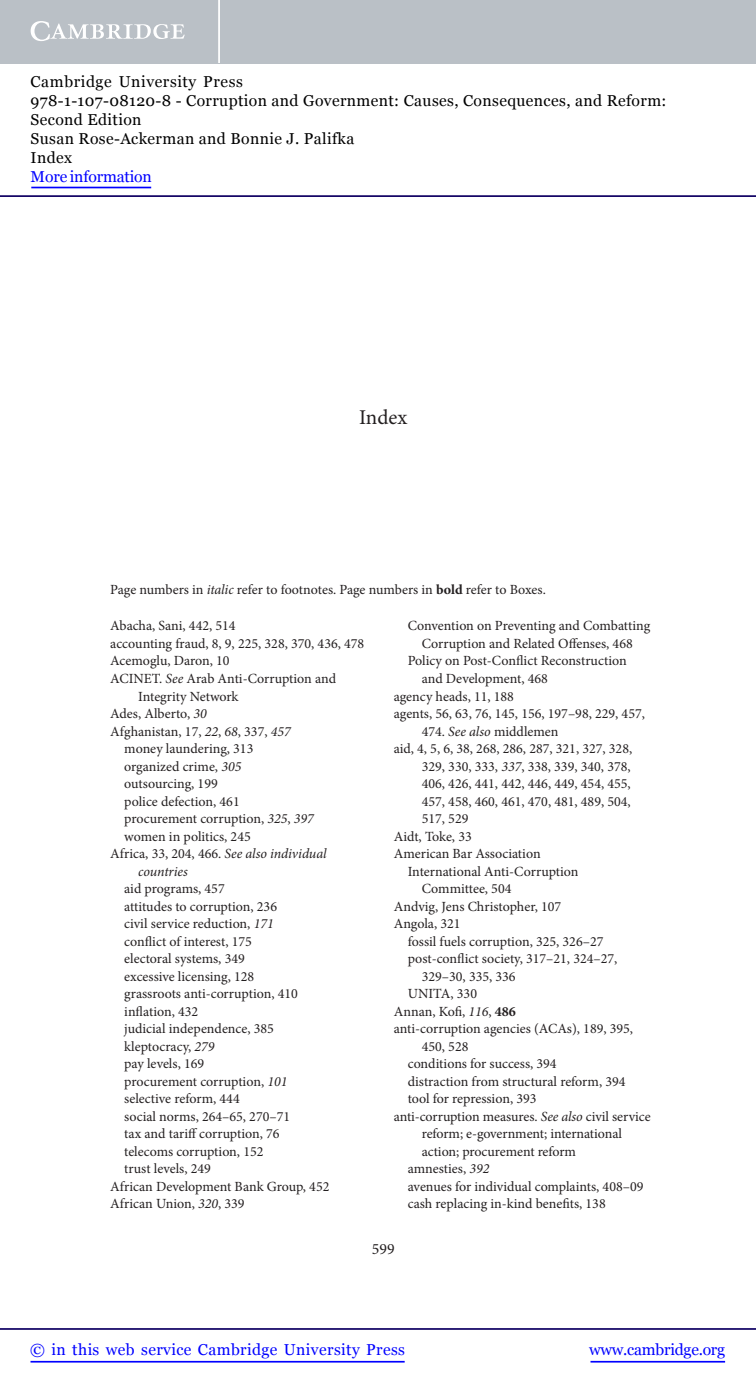
<style>
.page{position:relative;width:756px;height:1388px;background:#fff}
.page>*{position:absolute;margin:0;border:0;box-sizing:border-box;transform-origin:0 0}
.t1{font:21px "Minion Pro";color:#231f20}
.t2{font:15.75px/18.9px "Georgia";letter-spacing:.025em;color:#000}
.t3{font:15.75px "Georgia";letter-spacing:.025em;color:#00f}
.t4{font:15.75px "Georgia";letter-spacing:-.015em;color:#00f}
.t5{font:15.75px "Georgia";letter-spacing:-.01em;color:#00f}
.t6{font:15.75px "Minion Pro";color:#231f20}
.t7{font:14px "Minion Pro";color:#231f20}
.t8{font:italic 14px "Minion Pro";letter-spacing:-.01em;color:#231f20}
.s1{font-style:italic}
.s2{font-weight:700}
</style>
<div class="page">
<hr style="left:591px;top:1361px;width:134px;height:1px;background:#00f">
<hr style="left:0;top:1328px;width:756px;height:2px;background:#150666">
<hr style="left:31px;top:1361px;width:374px;height:1px;background:#00f">
<div style="left:0;top:0;width:756px;height:63px;background:#bac0c6"></div>
<svg style="left:31px;top:21px;width:154px;height:20px"></svg>
<hr style="left:218px;top:0;width:2px;height:63px;background:#fff">
<hr style="left:0;top:195px;width:756px;height:2px;background:#150666">
<hr style="left:31px;top:187px;width:120px;height:1px;background:#00f">
<p class="t2" style="left:31px;top:73px;width:637px">Cambridge University Press<br>978-1-107-08120-8 - Corruption and Government: Causes, Consequences, and Reform:<br>Second Edition<br>Susan Rose-Ackerman and Bonnie J. Palifka<br>Index</p>
<p class="t5" style="left:31px;top:167px;width:123px">More information</p>
<h1 class="t1" style="left:359px;top:409px;width:50px">Index</h1>
<p class="t7" style="left:110px;top:584px;width:437px">Page numbers in <span class="s1">italic</span> refer to footnotes. Page numbers in <span class="s2">bold</span> refer to Boxes.</p>
<p class="t7" style="left:110px;top:620px;width:127px">Abacha, Sani, 442 , 514</p>
<p class="t7" style="left:110px;top:638px;width:256px">accounting fraud, 8 , 9 , 225 , 328 , 370 , 436 , 478</p>
<p class="t7" style="left:110px;top:655px;width:121px">Acemoglu, Daron, 10</p>
<p class="t7" style="left:110px;top:673px;width:227px">ACINET. <span class="s1">See</span> Arab Anti-Corruption and</p>
<p class="t7" style="left:138px;top:690px;width:102px">Integrity Network</p>
<p class="t7" style="left:110px;top:708px;width:98px">Ades, Alberto, <span class="s1">30</span></p>
<p class="t7" style="left:110px;top:725px;width:182px">Afghanistan, 17 , <span class="s1">22</span> , <span class="s1">68</span> , 337 , <span class="s1">457</span></p>
<p class="t7" style="left:124px;top:743px;width:131px">money laundering, 313</p>
<p class="t7" style="left:124px;top:760px;width:119px">organized crime, <span class="s1">305</span></p>
<p class="t7" style="left:124px;top:778px;width:95px">outsourcing, 199</p>
<p class="t7" style="left:124px;top:795px;width:117px">police defection, 461</p>
<p class="t7" style="left:124px;top:813px;width:191px">procurement corruption, <span class="s1">325</span> , <span class="s1">397</span></p>
<p class="t7" style="left:124px;top:830px;width:128px">women in politics, 245</p>
<p class="t7" style="left:110px;top:848px;width:218px">Africa, 33 , 204 , 466 . <span class="s1">See also individual</span></p>
<p class="t8" style="left:138px;top:865px;width:51px">countries</p>
<p class="t7" style="left:124px;top:883px;width:102px">aid programs, 457</p>
<p class="t7" style="left:124px;top:900px;width:154px">attitudes to corruption, 236</p>
<p class="t7" style="left:124px;top:918px;width:151px">civil service reduction, <span class="s1">171</span></p>
<p class="t7" style="left:124px;top:935px;width:129px">conflict of interest, 175</p>
<p class="t7" style="left:124px;top:953px;width:122px">electoral systems, 349</p>
<p class="t7" style="left:124px;top:970px;width:131px">excessive licensing, 128</p>
<p class="t7" style="left:124px;top:988px;width:175px">grassroots anti-corruption, 410</p>
<p class="t7" style="left:124px;top:1005px;width:76px">inflation, 432</p>
<p class="t7" style="left:124px;top:1023px;width:151px">judicial independence, 385</p>
<p class="t7" style="left:124px;top:1040px;width:92px">kleptocracy, <span class="s1">279</span></p>
<p class="t7" style="left:124px;top:1058px;width:81px">pay levels, 169</p>
<p class="t7" style="left:124px;top:1075px;width:165px">procurement corruption, <span class="s1">101</span></p>
<p class="t7" style="left:124px;top:1093px;width:117px">selective reform, 444</p>
<p class="t7" style="left:124px;top:1110px;width:167px">social norms, 264 – 65 , 270 – 71</p>
<p class="t7" style="left:124px;top:1128px;width:157px">tax and tariff corruption, 76</p>
<p class="t7" style="left:124px;top:1145px;width:141px">telecoms corruption, 152</p>
<p class="t7" style="left:124px;top:1163px;width:88px">trust levels, 249</p>
<p class="t7" style="left:110px;top:1180px;width:221px">African Development Bank Group, 452</p>
<p class="t7" style="left:110px;top:1198px;width:136px">African Union, <span class="s1">320</span> , 339</p>
<p class="t7" style="left:408px;top:620px;width:244px">Convention on Preventing and Combatting</p>
<p class="t7" style="left:422px;top:638px;width:213px">Corruption and Related Offenses, 468</p>
<p class="t7" style="left:408px;top:655px;width:221px">Policy on Post-Conflict Reconstruction</p>
<p class="t7" style="left:422px;top:673px;width:128px">and Development, 468</p>
<p class="t7" style="left:394px;top:690px;width:122px">agency heads, 11 , 188</p>
<p class="t7" style="left:394px;top:708px;width:253px">agents, 56 , 63 , 76 , 145 , 156 , 197 – 98 , 229 , 457 ,</p>
<p class="t7" style="left:422px;top:725px;width:138px">474 . <span class="s1">See also</span> middlemen</p>
<p class="t7" style="left:394px;top:743px;width:240px">aid, 4 , 5 , 6 , 38 , 268 , 286 , 287 , 321 , 327 , 328 ,</p>
<p class="t7" style="left:422px;top:760px;width:210px">329 , 330 , 333 , <span class="s1">337</span> , 338 , 339 , 340 , 378 ,</p>
<p class="t7" style="left:422px;top:778px;width:211px">406 , 426 , 441 , 442 , 446 , 449 , 454 , 455 ,</p>
<p class="t7" style="left:422px;top:795px;width:211px">457 , 458 , 460 , 461 , 470 , 481 , 489 , 504 ,</p>
<p class="t7" style="left:422px;top:813px;width:48px">517 , 529</p>
<p class="t7" style="left:394px;top:830px;width:80px">Aidt, Toke, 33</p>
<p class="t7" style="left:394px;top:848px;width:148px">American Bar Association</p>
<p class="t7" style="left:408px;top:865px;width:172px">International Anti-Corruption</p>
<p class="t7" style="left:422px;top:883px;width:91px">Committee, 504</p>
<p class="t7" style="left:394px;top:900px;width:169px">Andvig, Jens Christopher, 107</p>
<p class="t7" style="left:394px;top:918px;width:68px">Angola, 321</p>
<p class="t7" style="left:408px;top:935px;width:197px">fossil fuels corruption, 325 , 326 – 27</p>
<p class="t7" style="left:408px;top:953px;width:211px">post-conflict society, 317 – 21 , 324 – 27 ,</p>
<p class="t7" style="left:422px;top:970px;width:95px">329 – 30 , 335 , 336</p>
<p class="t7" style="left:408px;top:988px;width:71px">UNITA, 330</p>
<p class="t7" style="left:394px;top:1005px;width:124px">Annan, Kofi, <span class="s1">116</span> , <span class="s2">486</span></p>
<p class="t7" style="left:394px;top:1023px;width:241px">anti-corruption agencies (ACAs), 189 , 395 ,</p>
<p class="t7" style="left:422px;top:1040px;width:48px">450 , 528</p>
<p class="t7" style="left:408px;top:1058px;width:150px">conditions for success, 394</p>
<p class="t7" style="left:408px;top:1075px;width:219px">distraction from structural reform, 394</p>
<p class="t7" style="left:408px;top:1093px;width:130px">tool for repression, 393</p>
<p class="t7" style="left:394px;top:1110px;width:258px">anti-corruption measures. <span class="s1">See also</span> civil service</p>
<p class="t7" style="left:422px;top:1128px;width:202px">reform ; e-government ; international</p>
<p class="t7" style="left:422px;top:1145px;width:156px">action ; procurement reform</p>
<p class="t7" style="left:408px;top:1163px;width:83px">amnesties, <span class="s1">392</span></p>
<p class="t7" style="left:408px;top:1180px;width:237px">avenues for individual complaints, 408 – 09</p>
<p class="t7" style="left:408px;top:1198px;width:199px">cash replacing in-kind benefits, 138</p>
<p class="t6" style="left:372px;top:1242px;width:24px">599</p>
<p class="t3" style="left:30px;top:1339px;width:376px">© in this web service Cambridge University Press</p>
<p class="t4" style="left:589px;top:1339px;width:137px">www.cambridge.org</p>
</div>
